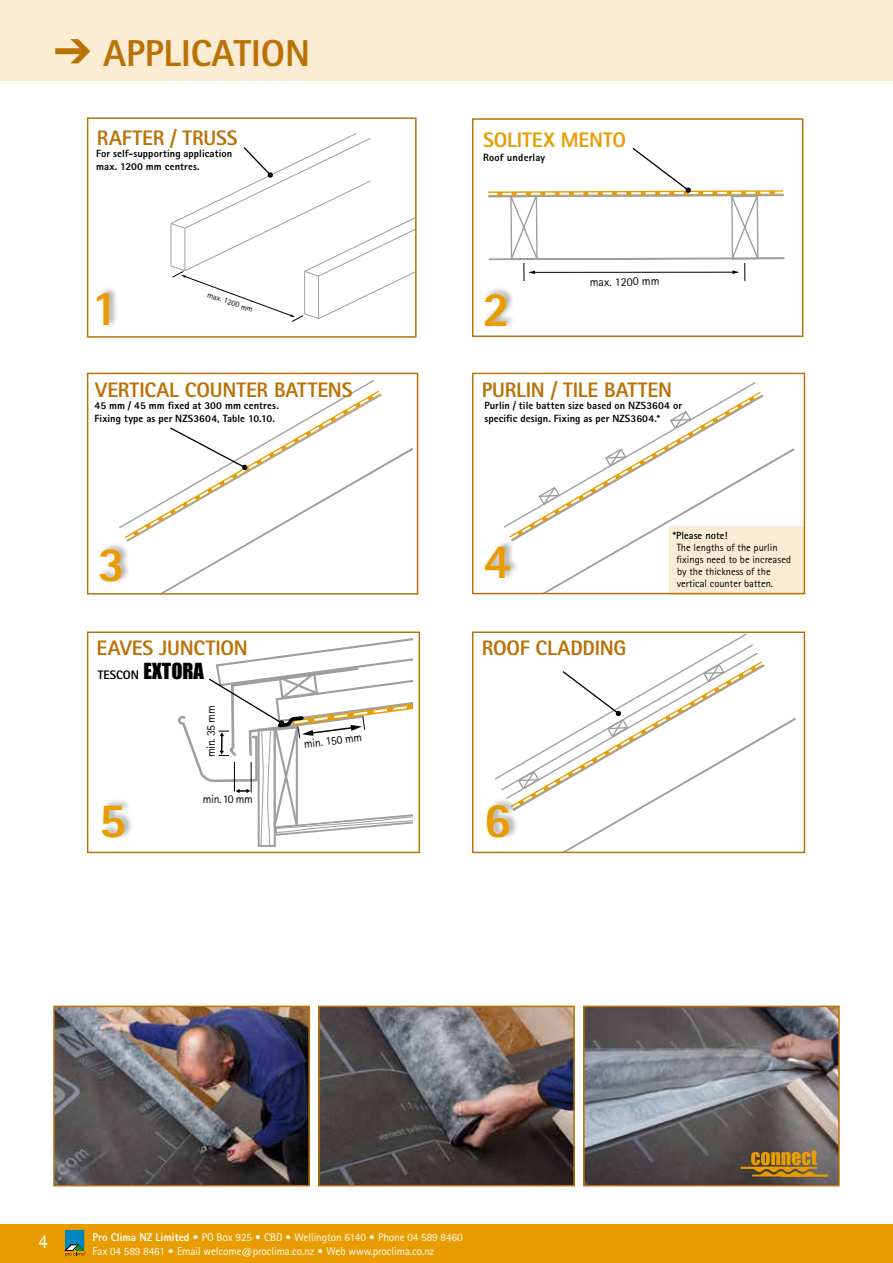
<style>
.page{position:relative;width:893px;height:1263px;background:#fff}
.page>*{position:absolute;margin:0;border:0;box-sizing:border-box;transform-origin:0 0}
.t1{font:800 49.2px "Rotis Sans Serif Pro";color:#e89c00}
.t2{font:800 37.5px "Rotis Sans Serif Pro";color:#ba7206}
.t3{font:800 21px "Rotis Sans Serif Pro";letter-spacing:-.01em;color:#ba7206}
.t4{font:800 21px "Rotis Sans Serif Pro";letter-spacing:-.005em;color:#e89c00}
.t5{font:19.5px "Rotis Sans Serif Pro";color:#fff}
.t6{font:800 12.3px "Rotis Sans Serif Pro";color:#000}
.t7{font:12px "Rotis Sans Serif Pro";color:#000}
.t8{font:11.85px "Rotis Sans Serif Pro";letter-spacing:-.03em;color:#000}
.t9{font:11.7px "Rotis Sans Serif Pro";letter-spacing:-.04em;color:#000}
.t10{font:11.25px/13.5px "Rotis Sans Serif Pro";letter-spacing:-.01em;color:#fff}
.t11{font:800 10.5px/12.6px "Rotis Sans Serif Pro";letter-spacing:.01em;color:#000}
.t12{font:10.5px/12px "Rotis Sans Serif Pro";color:#000}
.t13{font:8.1px "Rotis Sans Serif Pro";color:#000}
.s1{font-weight:800}
.s2{font-weight:700}
.s3{font-family:"Impact";font-weight:400;font-size:20.55px}
</style>
<div class="page">
<div style="left:0;top:1224px;width:893px;height:39px;background:#e89c00"></div>
<svg style="left:65px;top:1230px;width:21px;height:26px"></svg>
<div style="left:0;top:0;width:893px;height:81px;background:#fbecd3"></div>
<div style="left:87px;top:117px;width:330px;height:221px;border:2px solid #ba7206"></div>
<div style="left:96px;top:286px;width:23px;height:42px;background:#000;opacity:.33"></div>
<svg style="left:88px;top:373px;width:330px;height:221px"></svg>
<div style="left:99px;top:542px;width:32px;height:43px;background:#000;opacity:.33"></div>
<svg style="left:503px;top:382px;width:299px;height:209px"></svg>
<div style="left:472px;top:373px;width:333px;height:221px;border:2px solid #ba7206"></div>
<div style="left:87px;top:631px;width:333px;height:222px;border:2px solid #ba7206"></div>
<svg style="left:473px;top:119px;width:330px;height:217px"></svg>
<svg style="left:473px;top:632px;width:331px;height:220px"></svg>
<div style="left:485px;top:539px;width:35px;height:42px;background:#000;opacity:.33"></div>
<div style="left:486px;top:798px;width:33px;height:43px;background:#000;opacity:.33"></div>
<div style="left:101px;top:798px;width:33px;height:43px;background:#000;opacity:.33"></div>
<img style="left:56px;top:1009px;width:251px;height:174px">
<div style="left:53px;top:1006px;width:257px;height:180px;border:2px solid #ba7206"></div>
<img style="left:586px;top:1009px;width:251px;height:174px">
<div style="left:583px;top:1006px;width:257px;height:180px;border:2px solid #ba7206"></div>
<img style="left:321px;top:1009px;width:251px;height:174px">
<div style="left:318px;top:1006px;width:257px;height:180px;border:2px solid #ba7206"></div>
<svg style="left:741px;top:1150px;width:87px;height:26px;background:#9d762b"></svg>
<svg style="left:170px;top:132px;width:246px;height:190px"></svg>
<svg style="left:177px;top:632px;width:242px;height:215px"></svg>
<h2 class="t2" style="left:54px;top:29px;width:258px">➔ APPLICATION</h2>
<h3 class="t3" style="left:97px;top:125px;width:142px">RAFTER / TRUSS</h3>
<p class="t11" style="left:96px;top:147px;width:138px">For self-supporting application max. 1200 mm centres.</p>
<h3 class="t4" style="left:483px;top:127px;width:144px">SOLITEX MENTO</h3>
<p class="t11" style="left:483px;top:151px;width:64px">Roof underlay</p>
<p class="t7" style="left:589px;top:275px;width:71px;rotate:-1deg">max. 1200 mm</p>
<h1 class="t1" style="left:92px;top:277px;width:29px">1</h1>
<p class="t13" style="left:209px;top:290px;width:49px;rotate:19deg">max. 1200 mm</p>
<h1 class="t1" style="left:483px;top:278px;width:29px">2</h1>
<h3 class="t3" style="left:95px;top:377px;width:259px">VERTICAL COUNTER BATTENS</h3>
<h3 class="t3" style="left:482px;top:376px;width:192px">PURLIN / TILE BATTEN</h3>
<p class="t11" style="left:94px;top:400px;width:186px">45 mm / 45 mm fixed at 300 mm centres.<br>Fixing type as per NZS3604, Table 10.10.</p>
<p class="t11" style="left:484px;top:400px;width:199px">Purlin / tile batten size based on NZS3604 or specific design. Fixing as per NZS3604.*</p>
<h1 class="t1" style="left:98px;top:533px;width:29px">3</h1>
<h1 class="t1" style="left:484px;top:530px;width:29px">4</h1>
<p class="t12" style="left:677px;top:530px;width:116px;text-indent:-4px"><span class="s1">*</span><span class="s2">Please note!<br></span>The lengths of the purlin fixings need to be increased by the thickness of the vertical counter batten.</p>
<h3 class="t3" style="left:97px;top:635px;width:153px">EAVES JUNCTION</h3>
<h3 class="t3" style="left:482px;top:635px;width:146px">ROOF CLADDING</h3>
<p class="t6" style="left:98px;top:667px;width:108px">TESCON <span class="s3">EXTORA</span></p>
<p class="t9" style="left:204px;top:757px;width:53px;rotate:-90deg">min. 35 mm</p>
<p class="t8" style="left:203px;top:792px;width:52px">min.10 mm</p>
<p class="t8" style="left:303px;top:737px;width:60px;rotate:-8deg">min. 150 mm</p>
<h1 class="t1" style="left:99px;top:789px;width:29px">5</h1>
<h1 class="t1" style="left:484px;top:789px;width:29px">6</h1>
<h3 class="t5" style="left:38px;top:1230px;width:11px">4</h3>
<p class="t10" style="left:93px;top:1231px;width:372px"><span class="s1">Pro Clima NZ Limited •</span> PO Box 925 <span class="s1">•</span> CBD <span class="s1">•</span> Wellington 6140 <span class="s1">•</span> Phone 04 589 8460<br>Fax 04 589 8461 <span class="s1">•</span> Email welcome@proclima.co.nz <span class="s1">•</span> Web www.proclima.co.nz</p>
</div>
